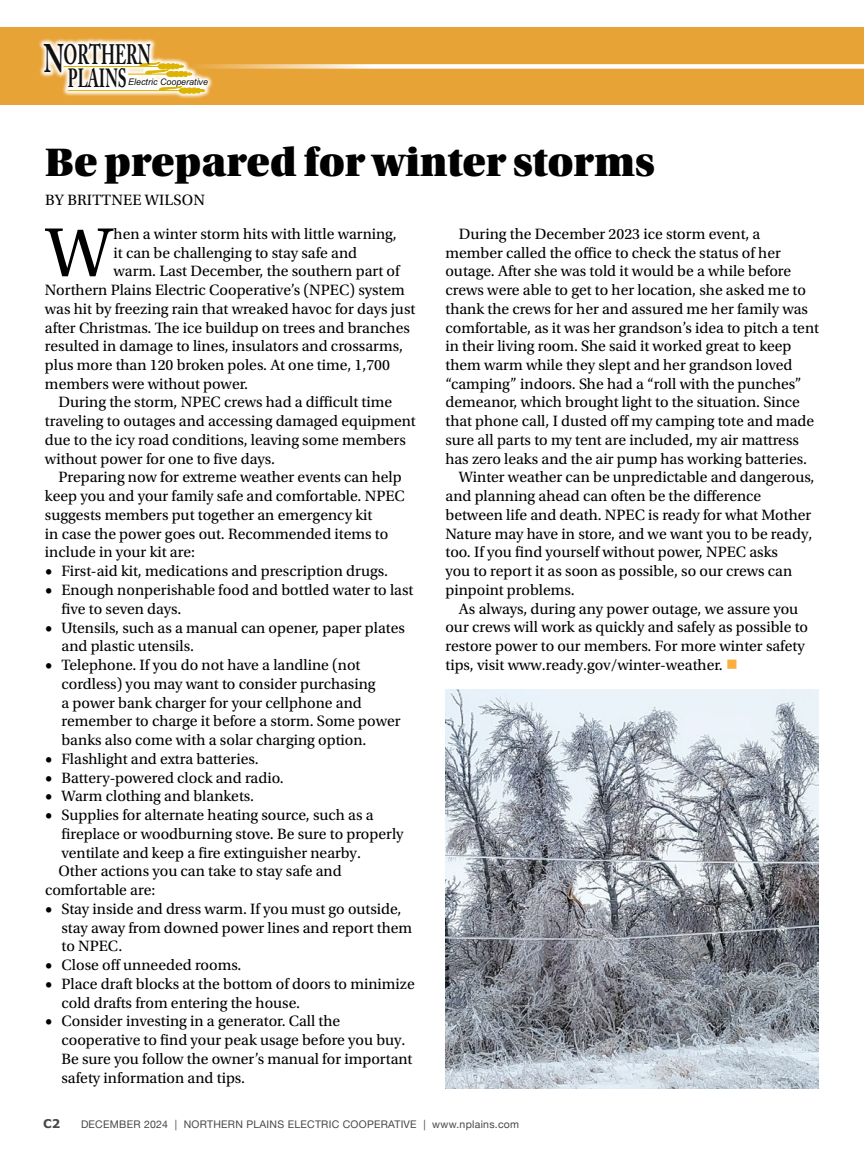
<style>
.page{position:relative;width:864px;height:1161px;background:#fff}
.page>*{position:absolute;margin:0;border:0;box-sizing:border-box;transform-origin:0 0}
.t1{font:73.2px "Utopia Std";color:#000}
.t2{font:42px "Utopia Std Black Headline";color:#000}
.t3{font:700 27.9px "Adobe Caslon Pro";letter-spacing:-.005em;color:#11100e;scale:.58 1}
.t4{font:700 26.1px "Adobe Caslon Pro";color:#11100e;scale:.59 1}
.t5{font:15.75px/18.8px "Utopia Std";color:#000}
.t6{font:700 12px "Verdana";color:#474747}
.t7{font:10.5px "Helvetica Neue";letter-spacing:.025em;color:#474747}
.t8{font:italic 9.15px "Arial Narrow";color:#11100e;scale:1.19 1}
.s1{font-size:39.6px}
.s2{color:#fcaf3f}
.s3{font-size:18px}
</style>
<div class="page">
<img style="left:446px;top:690px;width:373px;height:399px">
<div style="left:0;top:28px;width:864px;height:77px;background:#e8a337"></div>
<svg style="left:213px;top:64px;width:651px;height:5px;background:#faecd7"></svg>
<svg style="left:39px;top:38px;width:174px;height:61px"></svg>
<hr style="left:64px;top:66px;width:95px;height:1px;background:#ddb300">
<hr style="left:128px;top:74px;width:40px;height:1px;background:#ddb300">
<hr style="left:68px;top:90px;width:114px;height:1px;background:#ddb300">
<svg style="left:139px;top:62px;width:53px;height:15px"></svg>
<svg style="left:158px;top:86px;width:47px;height:8px"></svg>
<h3 class="t3" style="left:44px;top:38px;width:186px"><span class="s1">N</span>ORTHERN</h3>
<h3 class="t4" style="left:68px;top:63px;width:102px">PLAINS</h3>
<p class="t8" style="left:128px;top:76px;width:69px">Electric Cooperative</p>
<h2 class="t2" style="left:45px;top:140px;width:611px">Be prepared for winter storms</h2>
<p class="t5" style="left:45px;top:191px;width:162px">BY BRITTNEE WILSON</p>
<h1 class="t1" style="left:46px;top:213px;width:67px">W</h1>
<p class="t5" style="left:114px;top:225px;width:285px">hen a winter storm hits with little warning,</p>
<p class="t5" style="left:459px;top:225px;width:303px">During the December 2023 ice storm event, a</p>
<p class="t5" style="left:446px;top:243px;width:337px">member called the office to check the status of her</p>
<p class="t5" style="left:446px;top:262px;width:347px">outage. After she was told it would be a while before</p>
<p class="t5" style="left:446px;top:281px;width:362px">crews were able to get to her location, she asked me to</p>
<p class="t5" style="left:446px;top:300px;width:364px">thank the crews for her and assured me her family was</p>
<p class="t5" style="left:446px;top:318px;width:375px">comfortable, as it was her grandson’s idea to pitch a tent</p>
<p class="t5" style="left:446px;top:337px;width:348px">in their living room. She said it worked great to keep</p>
<p class="t5" style="left:446px;top:356px;width:349px">them warm while they slept and her grandson loved</p>
<p class="t5" style="left:446px;top:375px;width:358px">“camping” indoors. She had a “roll with the punches”</p>
<p class="t5" style="left:446px;top:393px;width:356px">demeanor, which brought light to the situation. Since</p>
<p class="t5" style="left:446px;top:412px;width:370px">that phone call, I dusted off my camping tote and made</p>
<p class="t5" style="left:446px;top:431px;width:355px">sure all parts to my tent are included, my air mattress</p>
<p class="t5" style="left:446px;top:450px;width:363px">has zero leaks and the air pump has working batteries.</p>
<p class="t5" style="left:459px;top:468px;width:357px">Winter weather can be unpredictable and dangerous,</p>
<p class="t5" style="left:446px;top:487px;width:317px">and planning ahead can often be the difference</p>
<p class="t5" style="left:446px;top:506px;width:367px">between life and death. NPEC is ready for what Mother</p>
<p class="t5" style="left:446px;top:524px;width:368px">Nature may have in store, and we want you to be ready,</p>
<p class="t5" style="left:446px;top:543px;width:334px">too. If you find yourself without power, NPEC asks</p>
<p class="t5" style="left:446px;top:562px;width:348px">you to report it as soon as possible, so our crews can</p>
<p class="t5" style="left:446px;top:581px;width:131px">pinpoint problems.</p>
<p class="t5" style="left:459px;top:599px;width:341px">As always, during any power outage, we assure you</p>
<p class="t5" style="left:446px;top:618px;width:364px">our crews will work as quickly and safely as possible to</p>
<p class="t5" style="left:446px;top:637px;width:361px">restore power to our members. For more winter safety</p>
<p class="t5" style="left:446px;top:656px;width:294px">tips, visit www.ready.gov/winter-weather. <span class="s2">■</span></p>
<p class="t5" style="left:114px;top:243px;width:245px">it can be challenging to stay safe and</p>
<p class="t5" style="left:114px;top:262px;width:288px">warm. Last December, the southern part of</p>
<p class="t5" style="left:45px;top:281px;width:361px">Northern Plains Electric Cooperative’s (NPEC) system</p>
<p class="t5" style="left:45px;top:300px;width:372px">was hit by freezing rain that wreaked havoc for days just</p>
<p class="t5" style="left:45px;top:318px;width:366px">after Christmas. The ice buildup on trees and branches</p>
<p class="t5" style="left:45px;top:337px;width:359px">resulted in damage to lines, insulators and crossarms,</p>
<p class="t5" style="left:45px;top:356px;width:346px">plus more than 120 broken poles. At one time, 1,700</p>
<p class="t5" style="left:45px;top:375px;width:205px">members were without power.</p>
<p class="t5" style="left:58px;top:393px;width:335px">During the storm, NPEC crews had a difficult time</p>
<p class="t5" style="left:45px;top:412px;width:372px">traveling to outages and accessing damaged equipment</p>
<p class="t5" style="left:45px;top:431px;width:362px">due to the icy road conditions, leaving some members</p>
<p class="t5" style="left:45px;top:450px;width:232px">without power for one to five days.</p>
<p class="t5" style="left:58px;top:468px;width:345px">Preparing now for extreme weather events can help</p>
<p class="t5" style="left:45px;top:487px;width:361px">keep you and your family safe and comfortable. NPEC</p>
<p class="t5" style="left:45px;top:506px;width:329px">suggests members put together an emergency kit</p>
<p class="t5" style="left:45px;top:524px;width:345px">in case the power goes out. Recommended items to</p>
<p class="t5" style="left:45px;top:543px;width:152px">include in your kit are:</p>
<p class="t5" style="left:45px;top:562px;width:345px"><span class="s3">•</span> First-aid kit, medications and prescription drugs.</p>
<p class="t5" style="left:62px;top:581px;width:353px;text-indent:-16px"><span class="s3">•</span> Enough nonperishable food and bottled water to last five to seven days.</p>
<p class="t5" style="left:62px;top:618px;width:345px;text-indent:-16px"><span class="s3">•</span> Utensils, such as a manual can opener, paper plates and plastic utensils.</p>
<p class="t5" style="left:62px;top:656px;width:341px;text-indent:-16px"><span class="s3">•</span> Telephone. If you do not have a landline (not cordless) you may want to consider purchasing<br>a power bank charger for your cellphone and remember to charge it before a storm. Some power banks also come with a solar charging option.</p>
<p class="t5" style="left:45px;top:750px;width:215px"><span class="s3">•</span> Flashlight and extra batteries.</p>
<p class="t5" style="left:45px;top:768px;width:240px"><span class="s3">•</span> Battery-powered clock and radio.</p>
<p class="t5" style="left:45px;top:787px;width:211px"><span class="s3">•</span> Warm clothing and blankets.</p>
<p class="t5" style="left:45px;top:806px;width:330px"><span class="s3">•</span> Supplies for alternate heating source, such as a</p>
<p class="t5" style="left:62px;top:825px;width:344px">fireplace or woodburning stove. Be sure to properly</p>
<p class="t5" style="left:62px;top:843px;width:301px">ventilate and keep a fire extinguisher nearby.</p>
<p class="t5" style="left:59px;top:862px;width:285px">Other actions you can take to stay safe and</p>
<p class="t5" style="left:45px;top:881px;width:112px">comfortable are:</p>
<p class="t5" style="left:62px;top:900px;width:352px;text-indent:-16px"><span class="s3">•</span> Stay inside and dress warm. If you must go outside, stay away from downed power lines and report them to NPEC.</p>
<p class="t5" style="left:45px;top:956px;width:198px"><span class="s3">•</span> Close off unneeded rooms.</p>
<p class="t5" style="left:62px;top:975px;width:355px;text-indent:-16px"><span class="s3">•</span> Place draft blocks at the bottom of doors to minimize cold drafts from entering the house.</p>
<p class="t5" style="left:62px;top:1012px;width:353px;text-indent:-16px"><span class="s3">•</span> Consider investing in a generator. Call the cooperative to find your peak usage before you buy.<br>Be sure you follow the owner’s manual for important safety information and tips.</p>
<p class="t6" style="left:43px;top:1115px;width:19px">C2</p>
<p class="t7" style="left:81px;top:1116px;width:440px">DECEMBER 2024 | NORTHERN PLAINS ELECTRIC COOPERATIVE | www.nplains.com</p>
</div>
